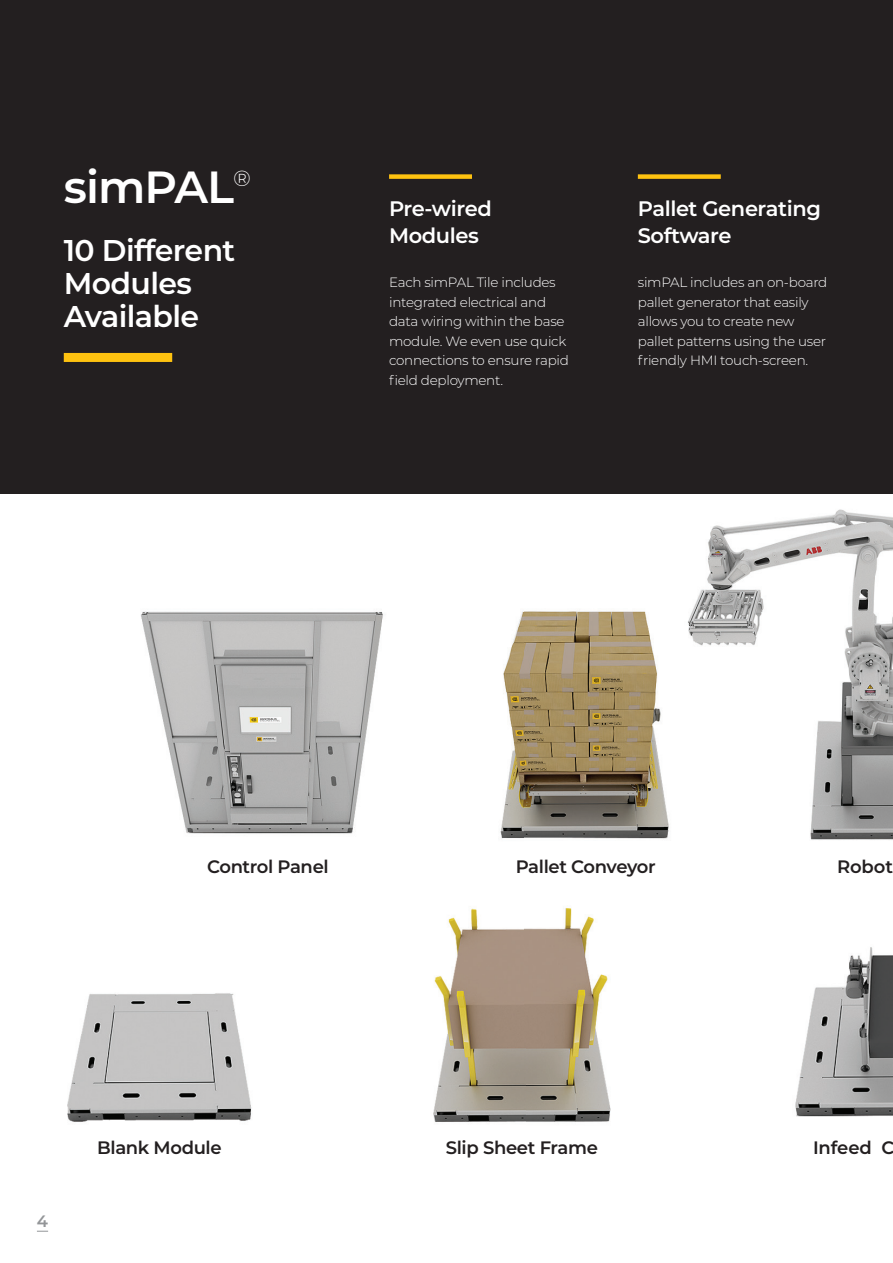
<style>
.page{position:relative;width:893px;height:1263px;background:#fff}
.page>*{position:absolute;margin:0;border:0;box-sizing:border-box;transform-origin:0 0}
.t1{font:600 45px "Montserrat";letter-spacing:-.02em;color:#fff}
.t2{font:600 30px/33px "Montserrat";letter-spacing:-.02em;color:#fff}
.t3{font:600 21px/27px "Montserrat";letter-spacing:-.02em;color:#fff}
.t4{font:600 18px "Montserrat";letter-spacing:-.02em;color:#231f20}
.t5{font:600 16.5px "Montserrat";color:#939598}
.t6{font:300 13.5px/19.5px "Montserrat";letter-spacing:-.02em;color:#fff}
</style>
<div class="page">
<div style="left:0;top:0;width:893px;height:493px;background:#231f20"></div>
<img style="left:67px;top:509px;width:826px;height:613px">
<div style="left:389px;top:174px;width:83px;height:5px;background:#fec210"></div>
<div style="left:638px;top:174px;width:83px;height:5px;background:#fec210"></div>
<div style="left:64px;top:353px;width:108px;height:9px;background:#fec210"></div>
<h1 class="t1" style="left:64px;top:155px;width:189px">simPAL<sup>®</sup></h1>
<h2 class="t2" style="left:64px;top:233px;width:173px">10 Different<br>Modules<br>Available</h2>
<h3 class="t3" style="left:389px;top:194px;width:104px">Pre-wired<br>Modules</h3>
<h3 class="t3" style="left:638px;top:194px;width:185px">Pallet Generating<br>Software</h3>
<p class="t6" style="left:389px;top:272px;width:181px">Each simPAL Tile includes integrated electrical and data wiring within the base module. We even use quick connections to ensure rapid field deployment.</p>
<p class="t6" style="left:638px;top:272px;width:191px">simPAL includes an on-board pallet generator that easily allows you to create new pallet patterns using the user friendly HMI touch-screen.</p>
<h3 class="t4" style="left:207px;top:854px;width:123px">Control Panel</h3>
<h3 class="t4" style="left:516px;top:854px;width:141px">Pallet Conveyor</h3>
<h3 class="t4" style="left:837px;top:854px;width:57px">Robot</h3>
<p class="t5" style="left:37px;top:1209px;width:13px">4</p>
<h3 class="t4" style="left:97px;top:1135px;width:126px">Blank Module</h3>
<h3 class="t4" style="left:446px;top:1135px;width:154px">Slip Sheet Frame</h3>
<h3 class="t4" style="left:813px;top:1135px;width:83px">Infeed C</h3>
</div>
